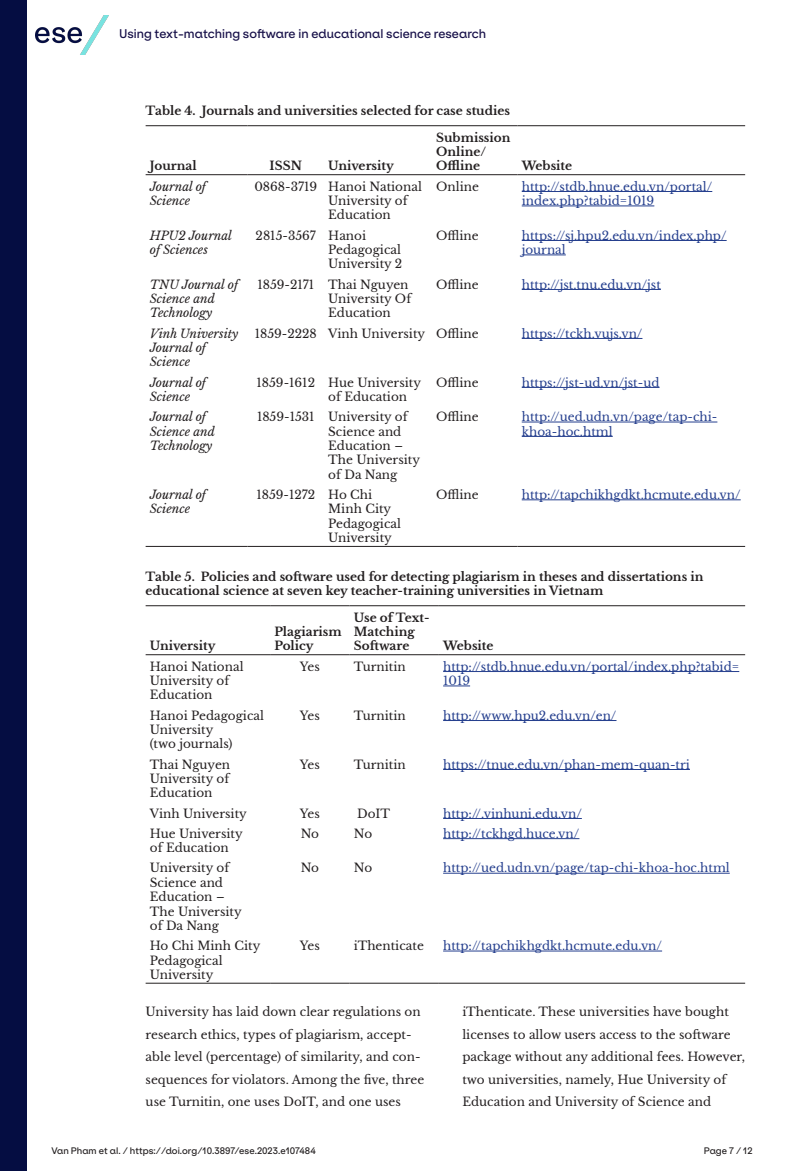
<style>
.page{position:relative;width:810px;height:1171px;background:#fff}
.page>*{position:absolute;margin:0;border:0;box-sizing:border-box;transform-origin:0 0}
.t1{font:12px/14.4px "Libre Baskerville";color:#231f20}
.t2{font:12px/14.4px "Libre Baskerville";color:#253f8e}
.t3{font:700 12px/14.4px "Libre Baskerville";color:#231f20}
.t4{font:italic 12px/14.4px "Libre Baskerville";color:#231f20}
.t5{font:500 12px "ES Klarheit Kurrent";color:#160f48}
.t6{font:500 9px "ES Klarheit Kurrent";color:#231f20}
</style>
<div class="page">
<img style="left:35px;top:15px;width:73px;height:39px">
<div style="left:0;top:0;width:26px;height:1170px;background:#050d42"></div>
<hr style="left:146px;top:125px;width:102px;height:1px;background:#231f20">
<hr style="left:248px;top:125px;width:76px;height:1px;background:#231f20">
<hr style="left:324px;top:125px;width:108px;height:1px;background:#231f20">
<hr style="left:432px;top:125px;width:86px;height:1px;background:#231f20">
<hr style="left:518px;top:125px;width:227px;height:1px;background:#231f20">
<hr style="left:146px;top:174px;width:102px;height:1px;background:#231f20">
<hr style="left:248px;top:174px;width:76px;height:1px;background:#231f20">
<hr style="left:324px;top:174px;width:108px;height:1px;background:#231f20">
<hr style="left:432px;top:174px;width:86px;height:1px;background:#231f20">
<hr style="left:518px;top:174px;width:227px;height:1px;background:#231f20">
<hr style="left:146px;top:546px;width:102px;height:1px;background:#231f20">
<hr style="left:248px;top:546px;width:76px;height:1px;background:#231f20">
<hr style="left:324px;top:546px;width:108px;height:1px;background:#231f20">
<hr style="left:432px;top:546px;width:86px;height:1px;background:#231f20">
<hr style="left:518px;top:546px;width:227px;height:1px;background:#231f20">
<hr style="left:522px;top:191px;width:190px;height:1px;background:#253f8e">
<hr style="left:522px;top:205px;width:132px;height:1px;background:#253f8e">
<hr style="left:522px;top:240px;width:205px;height:1px;background:#253f8e">
<hr style="left:522px;top:254px;width:44px;height:1px;background:#253f8e">
<hr style="left:522px;top:289px;width:139px;height:1px;background:#253f8e">
<hr style="left:522px;top:338px;width:120px;height:1px;background:#253f8e">
<hr style="left:522px;top:387px;width:138px;height:1px;background:#253f8e">
<hr style="left:522px;top:421px;width:195px;height:1px;background:#253f8e">
<hr style="left:522px;top:436px;width:91px;height:1px;background:#253f8e">
<hr style="left:522px;top:499px;width:219px;height:1px;background:#253f8e">
<hr style="left:146px;top:605px;width:124px;height:1px;background:#231f20">
<hr style="left:270px;top:605px;width:80px;height:1px;background:#231f20">
<hr style="left:350px;top:605px;width:89px;height:1px;background:#231f20">
<hr style="left:439px;top:605px;width:306px;height:1px;background:#231f20">
<hr style="left:146px;top:654px;width:124px;height:1px;background:#231f20">
<hr style="left:270px;top:654px;width:80px;height:1px;background:#231f20">
<hr style="left:350px;top:654px;width:89px;height:1px;background:#231f20">
<hr style="left:439px;top:654px;width:306px;height:1px;background:#231f20">
<hr style="left:146px;top:982px;width:124px;height:1px;background:#231f20">
<hr style="left:270px;top:982px;width:80px;height:1px;background:#231f20">
<hr style="left:350px;top:982px;width:89px;height:1px;background:#231f20">
<hr style="left:439px;top:982px;width:306px;height:1px;background:#231f20">
<hr style="left:443px;top:671px;width:296px;height:1px;background:#253f8e">
<svg style="left:443px;top:685px;width:27px;height:1px"></svg>
<hr style="left:443px;top:720px;width:174px;height:1px;background:#253f8e">
<hr style="left:443px;top:769px;width:247px;height:1px;background:#253f8e">
<hr style="left:443px;top:817px;width:139px;height:1px;background:#253f8e">
<hr style="left:443px;top:838px;width:136px;height:1px;background:#253f8e">
<hr style="left:443px;top:872px;width:287px;height:1px;background:#253f8e">
<hr style="left:443px;top:950px;width:219px;height:1px;background:#253f8e">
<p class="t5" style="left:119px;top:24px;width:369px">Using text-matching software in educational science research</p>
<p class="t3" style="left:146px;top:103px;width:366px">Table 4. Journals and universities selected for case studies</p>
<p class="t3" style="left:150px;top:159px;width:48px">Journal</p>
<p class="t3" style="left:270px;top:159px;width:34px">ISSN</p>
<p class="t3" style="left:328px;top:159px;width:67px">University</p>
<p class="t3" style="left:436px;top:130px;width:76px">Submission<br>Online/<br>Offline</p>
<p class="t3" style="left:522px;top:159px;width:52px">Website</p>
<p class="t4" style="left:150px;top:179px;width:58px">Journal of<br>Science</p>
<p class="t1" style="left:328px;top:179px;width:95px;text-indent:-74px">0868-3719 Hanoi National<br>University of<br>Education</p>
<p class="t1" style="left:436px;top:179px;width:44px">Online</p>
<p class="t2" style="left:522px;top:179px;width:192px">http://stdb.hnue.edu.vn/portal/ index.php?tabid=1019</p>
<p class="t4" style="left:150px;top:228px;width:84px">HPU2 Journal of Sciences</p>
<p class="t1" style="left:328px;top:228px;width:76px;text-indent:-73px">2815-3567 Hanoi<br>Pedagogical<br>University 2</p>
<p class="t1" style="left:436px;top:228px;width:44px">Offline</p>
<p class="t2" style="left:522px;top:228px;width:206px">https://sj.hpu2.edu.vn/index.php/ journal</p>
<p class="t4" style="left:150px;top:277px;width:90px">TNU Journal of<br>Science and<br>Technology</p>
<p class="t1" style="left:328px;top:277px;width:85px;text-indent:-71px">1859-2171 Thai Nguyen<br>University Of<br>Education</p>
<p class="t1" style="left:436px;top:277px;width:44px">Offline</p>
<p class="t2" style="left:522px;top:277px;width:141px">http://jst.tnu.edu.vn/jst</p>
<p class="t4" style="left:150px;top:326px;width:90px">Vinh University<br>Journal of<br>Science</p>
<p class="t1" style="left:255px;top:326px;width:226px">1859-2228 Vinh University Offline</p>
<p class="t2" style="left:522px;top:326px;width:122px">https://tckh.vujs.vn/</p>
<p class="t4" style="left:150px;top:375px;width:58px">Journal of<br>Science</p>
<p class="t1" style="left:328px;top:375px;width:94px;text-indent:-72px">1859-1612 Hue University of Education</p>
<p class="t1" style="left:436px;top:375px;width:44px">Offline</p>
<p class="t2" style="left:522px;top:375px;width:139px">https://jst-ud.vn/jst-ud</p>
<p class="t4" style="left:150px;top:409px;width:67px">Journal of<br>Science and<br>Technology</p>
<p class="t1" style="left:328px;top:409px;width:93px;text-indent:-71px">1859-1531 University of<br>Science and<br>Education –<br>The University of Da Nang</p>
<p class="t1" style="left:436px;top:409px;width:44px">Offline</p>
<p class="t2" style="left:522px;top:409px;width:197px">http://ued.udn.vn/page/tap-chi&shy;khoa-hoc.html</p>
<p class="t4" style="left:150px;top:487px;width:58px">Journal of<br>Science</p>
<p class="t1" style="left:328px;top:487px;width:74px;text-indent:-72px">1859-1272 Ho Chi<br>Minh City<br>Pedagogical<br>University</p>
<p class="t1" style="left:436px;top:487px;width:44px">Offline</p>
<p class="t2" style="left:522px;top:487px;width:220px">http://tapchikhgdkt.hcmute.edu.vn/</p>
<p class="t3" style="left:146px;top:569px;width:559px">Table 5. Policies and software used for detecting plagiarism in theses and dissertations in educational science at seven key teacher-training universities in Vietnam</p>
<p class="t3" style="left:150px;top:638px;width:67px">University</p>
<p class="t3" style="left:274px;top:624px;width:69px">Plagiarism<br>Policy</p>
<p class="t3" style="left:354px;top:610px;width:77px">Use of Text-<br>Matching<br>Software</p>
<p class="t3" style="left:443px;top:638px;width:52px">Website</p>
<p class="t1" style="left:150px;top:659px;width:95px">Hanoi National<br>University of<br>Education</p>
<p class="t1" style="left:300px;top:659px;width:21px">Yes</p>
<p class="t1" style="left:354px;top:659px;width:53px">Turnitin</p>
<p class="t2" style="left:443px;top:659px;width:298px">http://stdb.hnue.edu.vn/portal/index.php?tabid=<br>1019</p>
<p class="t1" style="left:150px;top:708px;width:116px">Hanoi Pedagogical<br>University<br>(two journals)</p>
<p class="t1" style="left:300px;top:708px;width:21px">Yes</p>
<p class="t1" style="left:354px;top:708px;width:53px">Turnitin</p>
<p class="t2" style="left:443px;top:708px;width:175px">http://www.hpu2.edu.vn/en/</p>
<p class="t1" style="left:150px;top:756px;width:82px;text-align:justify">Thai Nguyen University of Education</p>
<p class="t1" style="left:300px;top:756px;width:21px">Yes</p>
<p class="t1" style="left:354px;top:756px;width:53px">Turnitin</p>
<p class="t2" style="left:443px;top:756px;width:248px">https://tnue.edu.vn/phan-mem-quan-tri</p>
<p class="t1" style="left:150px;top:805px;width:99px">Vinh University</p>
<p class="t1" style="left:300px;top:805px;width:21px">Yes</p>
<p class="t1" style="left:357px;top:805px;width:34px">DoIT</p>
<p class="t2" style="left:443px;top:805px;width:140px">http://.vinhuni.edu.vn/</p>
<p class="t1" style="left:150px;top:826px;width:94px">Hue University of Education</p>
<p class="t1" style="left:301px;top:826px;width:20px">No</p>
<p class="t1" style="left:354px;top:826px;width:20px">No</p>
<p class="t2" style="left:443px;top:826px;width:138px">http://tckhgd.huce.vn/</p>
<p class="t1" style="left:150px;top:860px;width:93px">University of<br>Science and<br>Education –<br>The University of Da Nang</p>
<p class="t1" style="left:301px;top:860px;width:20px">No</p>
<p class="t1" style="left:354px;top:860px;width:20px">No</p>
<p class="t2" style="left:443px;top:860px;width:288px">http://ued.udn.vn/page/tap-chi-khoa-hoc.html</p>
<p class="t1" style="left:150px;top:938px;width:112px">Ho Chi Minh City<br>Pedagogical<br>University</p>
<p class="t1" style="left:300px;top:938px;width:21px">Yes</p>
<p class="t1" style="left:354px;top:938px;width:71px">iThenticate</p>
<p class="t2" style="left:443px;top:938px;width:220px">http://tapchikhgdkt.hcmute.edu.vn/</p>
<p class="t1" style="left:146px;top:1000px;width:280px;line-height:22.5px">University has laid down clear regulations on research ethics, types of plagiarism, accept&shy;able level (percentage) of similarity, and con&shy;sequences for violators. Among the five, three use Turnitin, one uses DoIT, and one uses</p>
<p class="t1" style="left:462px;top:1000px;width:284px;line-height:22.5px">iThenticate. These universities have bought licenses to allow users access to the software package without any additional fees. However, two universities, namely, Hue University of Education and University of Science and</p>
<p class="t6" style="left:51px;top:1142px;width:266px">Van Pham et al. / https://doi.org/10.3897/ese.2023.e107484</p>
<p class="t6" style="left:704px;top:1142px;width:50px">Page 7 / 12</p>
</div>
